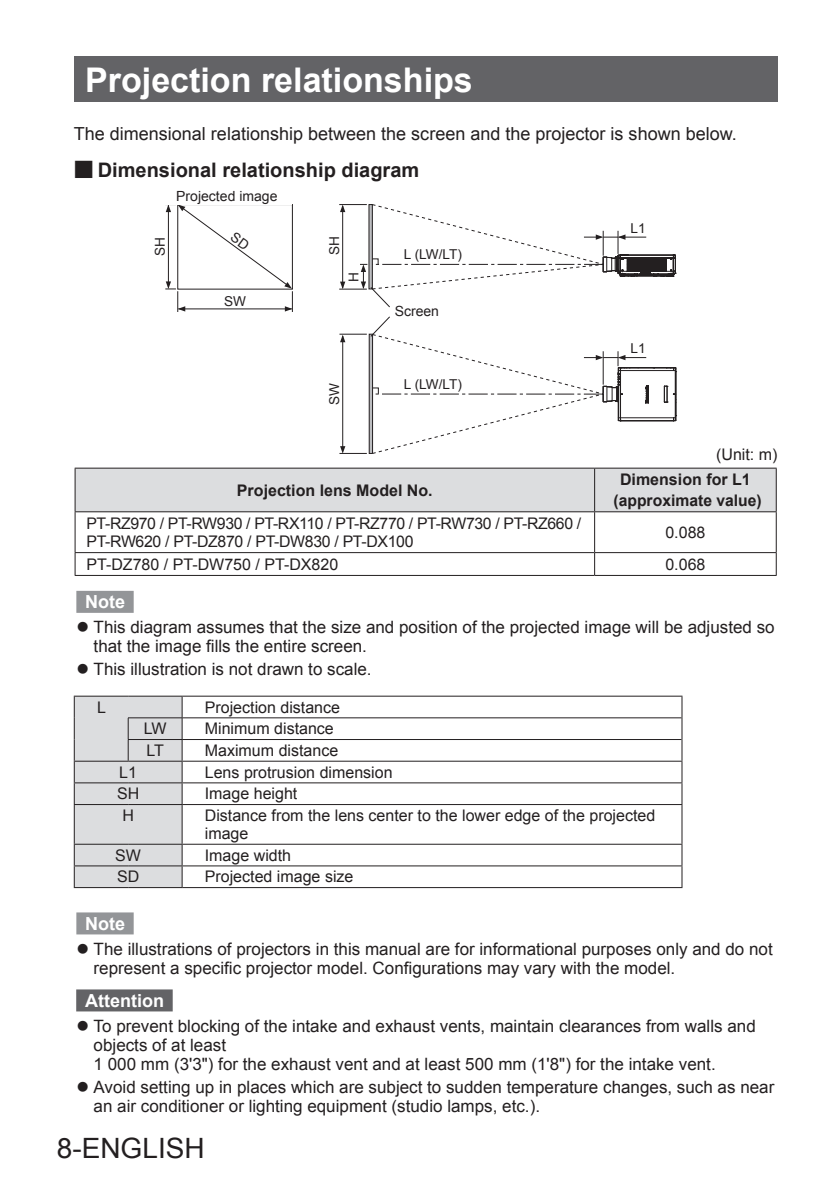
<style>
.page{position:relative;width:840px;height:1191px;background:#fff}
.page>*{position:absolute;margin:0;border:0;box-sizing:border-box;transform-origin:0 0}
.t1{font:700 34px "Arial";color:#fff}
.t2{font:28px "Arial";color:#231f20}
.t3{font:700 20px "Arial";color:#231f20}
.t4{font:18px "Arial";color:#231f20}
.t5{font:700 18px "Arial";color:#fff}
.t6{font:17px/19px "Arial";color:#231f20}
.t7{font:16px/18px "Arial";color:#231f20}
.t8{font:16px/18px "Arial";letter-spacing:-.025em;color:#231f20}
.t9{font:700 16px/20.8px "Arial";color:#231f20;text-align:center}
.t10{font:14px "Arial";color:#231f20}
.t11{font:13.6px "Arial";color:#231f20}
.s1{font-family:"Shin Go Pro";font-weight:500}
</style>
<div class="page">
<div style="left:74px;top:57px;width:703px;height:45px;background:#636366"></div>
<div style="left:76px;top:591px;width:58px;height:22px;background:#939598"></div>
<div style="left:76px;top:912px;width:58px;height:22px;background:#939598"></div>
<div style="left:76px;top:989px;width:97px;height:22px;background:#636366"></div>
<div style="left:76px;top:469px;width:699px;height:42px;background:#dcdddf"></div>
<hr style="left:75px;top:512px;width:1px;height:40px;background:#231f20">
<hr style="left:594px;top:512px;width:1px;height:40px;background:#231f20">
<hr style="left:775px;top:512px;width:1px;height:40px;background:#231f20">
<hr style="left:75px;top:552px;width:519px;height:1px;background:#231f20">
<svg style="left:75px;top:553px;width:1px;height:22px"></svg>
<hr style="left:594px;top:552px;width:182px;height:1px;background:#231f20">
<svg style="left:594px;top:553px;width:1px;height:22px"></svg>
<svg style="left:775px;top:553px;width:1px;height:22px"></svg>
<hr style="left:75px;top:575px;width:519px;height:1px;background:#231f20">
<hr style="left:594px;top:575px;width:182px;height:1px;background:#231f20">
<hr style="left:75px;top:468px;width:519px;height:1px;background:#231f20">
<hr style="left:75px;top:468px;width:1px;height:43px;background:#231f20">
<hr style="left:75px;top:511px;width:519px;height:1px;background:#231f20">
<hr style="left:594px;top:468px;width:182px;height:1px;background:#231f20">
<hr style="left:594px;top:468px;width:1px;height:43px;background:#231f20">
<hr style="left:775px;top:468px;width:1px;height:43px;background:#231f20">
<hr style="left:594px;top:511px;width:182px;height:1px;background:#231f20">
<hr style="left:182px;top:695px;width:500px;height:1px;background:#231f20">
<hr style="left:182px;top:782px;width:500px;height:1px;background:#231f20">
<hr style="left:182px;top:804px;width:500px;height:1px;background:#231f20">
<hr style="left:681px;top:805px;width:1px;height:38px;background:#231f20">
<hr style="left:182px;top:843px;width:500px;height:1px;background:#231f20">
<hr style="left:182px;top:865px;width:500px;height:1px;background:#231f20">
<svg style="left:681px;top:844px;width:1px;height:43px"></svg>
<hr style="left:74px;top:887px;width:54px;height:1px;background:#231f20">
<hr style="left:128px;top:887px;width:54px;height:1px;background:#231f20">
<hr style="left:182px;top:887px;width:500px;height:1px;background:#231f20">
<hr style="left:74px;top:695px;width:54px;height:1px;background:#231f20">
<hr style="left:128px;top:695px;width:54px;height:1px;background:#231f20">
<hr style="left:182px;top:717px;width:499px;height:1px;background:#231f20">
<hr style="left:182px;top:739px;width:499px;height:1px;background:#231f20">
<svg style="left:74px;top:696px;width:108px;height:191px;background:#d3d3d5"></svg>
<svg style="left:681px;top:696px;width:1px;height:108px"></svg>
<hr style="left:182px;top:760px;width:500px;height:1px;background:#231f20">
<svg style="left:339px;top:204px;width:336px;height:104px"></svg>
<svg style="left:339px;top:316px;width:337px;height:138px"></svg>
<div style="left:394px;top:303px;width:51px;height:16px;background:#fff"></div>
<svg style="left:165px;top:204px;width:128px;height:108px"></svg>
<p class="t1" style="left:85px;top:57px;width:389px">Projection relationships</p>
<p class="t4" style="left:74px;top:121px;width:664px">The dimensional relationship between the screen and the projector is shown below.</p>
<p class="t3" style="left:74px;top:157px;width:347px"><span class="s1">■</span> Dimensional relationship diagram</p>
<p class="t10" style="left:176px;top:186px;width:103px">Projected image</p>
<p class="t11" style="left:151px;top:256px;width:20px;rotate:-90deg">SH</p>
<p class="t11" style="left:224px;top:292px;width:23px">SW</p>
<p class="t11" style="left:325px;top:255px;width:20px;rotate:-90deg">SH</p>
<p class="t11" style="left:344px;top:281px;width:11px;rotate:-90deg">H</p>
<p class="t11" style="left:325px;top:405px;width:23px;rotate:-90deg">SW</p>
<p class="t11" style="left:403px;top:246px;width:59px">L (LW/LT)</p>
<p class="t10" style="left:394px;top:301px;width:46px">Screen</p>
<p class="t11" style="left:403px;top:375px;width:59px">L (LW/LT)</p>
<p class="t11" style="left:630px;top:219px;width:17px">L1</p>
<p class="t11" style="left:630px;top:340px;width:17px">L1</p>
<p class="t7" style="left:715px;top:445px;width:63px">(Unit: m)</p>
<p class="t9" style="left:237px;top:480px;width:197px">Projection lens Model No.</p>
<p class="t9" style="left:613px;top:470px;width:150px">Dimension for L1 (approximate value)</p>
<p class="t8" style="left:86px;top:514px;width:496px">PT-RZ970 / PT-RW930 / PT-RX110 / PT-RZ770 / PT-RW730 / PT-RZ660 /<br>PT-RW620 / PT-DZ870 / PT-DW830 / PT-DX100</p>
<p class="t7" style="left:665px;top:523px;width:42px">0.088</p>
<p class="t7" style="left:86px;top:555px;width:253px">PT-DZ780 / PT-DW750 / PT-DX820</p>
<p class="t7" style="left:665px;top:555px;width:42px">0.068</p>
<p class="t5" style="left:85px;top:590px;width:41px">Note</p>
<p class="t6" style="left:94px;top:617px;width:682px">This diagram assumes that the size and position of the projected image will be adjusted so that the image fills the entire screen.</p>
<p class="t6" style="left:94px;top:659px;width:279px">This illustration is not drawn to scale.</p>
<p class="t7" style="left:97px;top:698px;width:10px">L</p>
<p class="t7" style="left:205px;top:698px;width:137px">Projection distance</p>
<p class="t7" style="left:144px;top:719px;width:24px">LW</p>
<p class="t7" style="left:205px;top:719px;width:130px">Minimum distance</p>
<p class="t7" style="left:146px;top:741px;width:19px">LT</p>
<p class="t7" style="left:205px;top:741px;width:135px">Maximum distance</p>
<p class="t7" style="left:119px;top:763px;width:19px">L1</p>
<p class="t7" style="left:205px;top:763px;width:189px">Lens protrusion dimension</p>
<p class="t7" style="left:117px;top:784px;width:24px">SH</p>
<p class="t7" style="left:205px;top:784px;width:94px">Image height</p>
<p class="t7" style="left:122px;top:806px;width:13px">H</p>
<p class="t7" style="left:205px;top:806px;width:451px">Distance from the lens center to the lower edge of the projected image</p>
<p class="t7" style="left:115px;top:846px;width:27px">SW</p>
<p class="t7" style="left:205px;top:846px;width:88px">Image width</p>
<p class="t7" style="left:117px;top:867px;width:24px">SD</p>
<p class="t7" style="left:205px;top:867px;width:150px">Projected image size</p>
<p class="t5" style="left:85px;top:911px;width:41px">Note</p>
<p class="t6" style="left:94px;top:939px;width:680px">The illustrations of projectors in this manual are for informational purposes only and do not represent a specific projector model. Configurations may vary with the model.</p>
<p class="t5" style="left:85px;top:988px;width:80px">Attention</p>
<p class="t6" style="left:94px;top:1016px;width:663px">To prevent blocking of the intake and exhaust vents, maintain clearances from walls and objects of at least<br>1 000 mm (3'3") for the exhaust vent and at least 500 mm (1'8") for the intake vent.</p>
<p class="t6" style="left:94px;top:1077px;width:682px">Avoid setting up in places which are subject to sudden temperature changes, such as near an air conditioner or lighting equipment (studio lamps, etc.).</p>
<p class="t2" style="left:57px;top:1129px;width:149px">8-ENGLISH</p>
</div>
